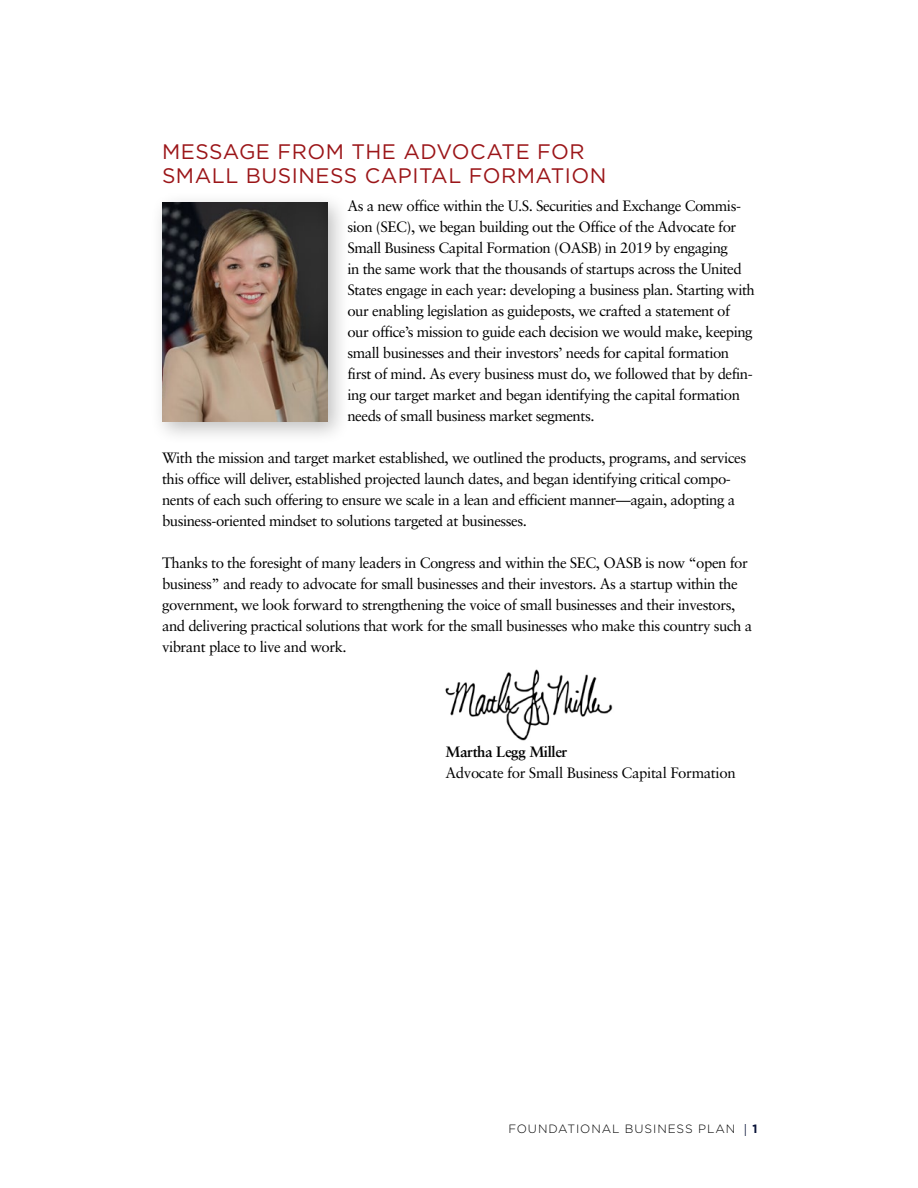
<style>
.page{position:relative;width:918px;height:1188px;background:#fff}
.page>*{position:absolute;margin:0;border:0;box-sizing:border-box;transform-origin:0 0}
.Heading_1{font:21px/24px "Gotham HTF";letter-spacing:.025em;color:#9b1518}
.Body_Text{font:15px/21px "Sabon";letter-spacing:-.03em;color:#000}
.Body_Text-2{font:700 15px "Sabon";letter-spacing:-.025em;color:#000}
.t1{font:300 12px "Gotham HTF";letter-spacing:.075em;color:#000}
.s1{font-family:"Helvetica";color:#091338}
.s2{font-weight:700;color:#091338}
</style>
<div class="page">
<img style="left:445px;top:669px;width:168px;height:72px">
<div style="left:150px;top:191px;width:201px;height:254px;background:#000;opacity:.25"></div>
<img style="left:162px;top:203px;width:165px;height:219px">
<p class="Heading_1" style="left:162px;top:139px;width:446px">MESSAGE FROM THE ADVOCATE FOR<br>SMALL BUSINESS CAPITAL FORMATION</p>
<p class="Body_Text" style="left:347px;top:195px;width:409px">As a new office within the U.S. Securities and Exchange Commis&shy;sion (SEC), we began building out the Office of the Advocate for Small Business Capital Formation (OASB) in 2019 by engaging<br>in the same work that the thousands of startups across the United States engage in each year: developing a business plan. Starting with our enabling legislation as guideposts, we crafted a statement of our office’s mission to guide each decision we would make, keeping small businesses and their investors’ needs for capital formation first of mind. As every business must do, we followed that by defin&shy;ing our target market and began identifying the capital formation needs of small business market segments.</p>
<p class="Body_Text" style="left:162px;top:447px;width:586px">With the mission and target market established, we outlined the products, programs, and services this office will deliver, established projected launch dates, and began identifying critical compo&shy;nents of each such offering to ensure we scale in a lean and efficient manner—again, adopting a business-oriented mindset to solutions targeted at businesses.</p>
<p class="Body_Text" style="left:162px;top:552px;width:592px">Thanks to the foresight of many leaders in Congress and within the SEC, OASB is now “open for business” and ready to advocate for small businesses and their investors. As a startup within the government, we look forward to strengthening the voice of small businesses and their investors, and delivering practical solutions that work for the small businesses who make this country such a vibrant place to live and work.</p>
<p class="Body_Text-2" style="left:446px;top:742px;width:123px">Martha Legg Miller</p>
<p class="Body_Text" style="left:446px;top:762px;width:292px">Advocate for Small Business Capital Formation</p>
<p class="t1" style="left:508px;top:1122px;width:251px">FOUNDATIONAL BUSINESS PLAN <span class="s1">|</span> <span class="s2">1</span></p>
</div>
